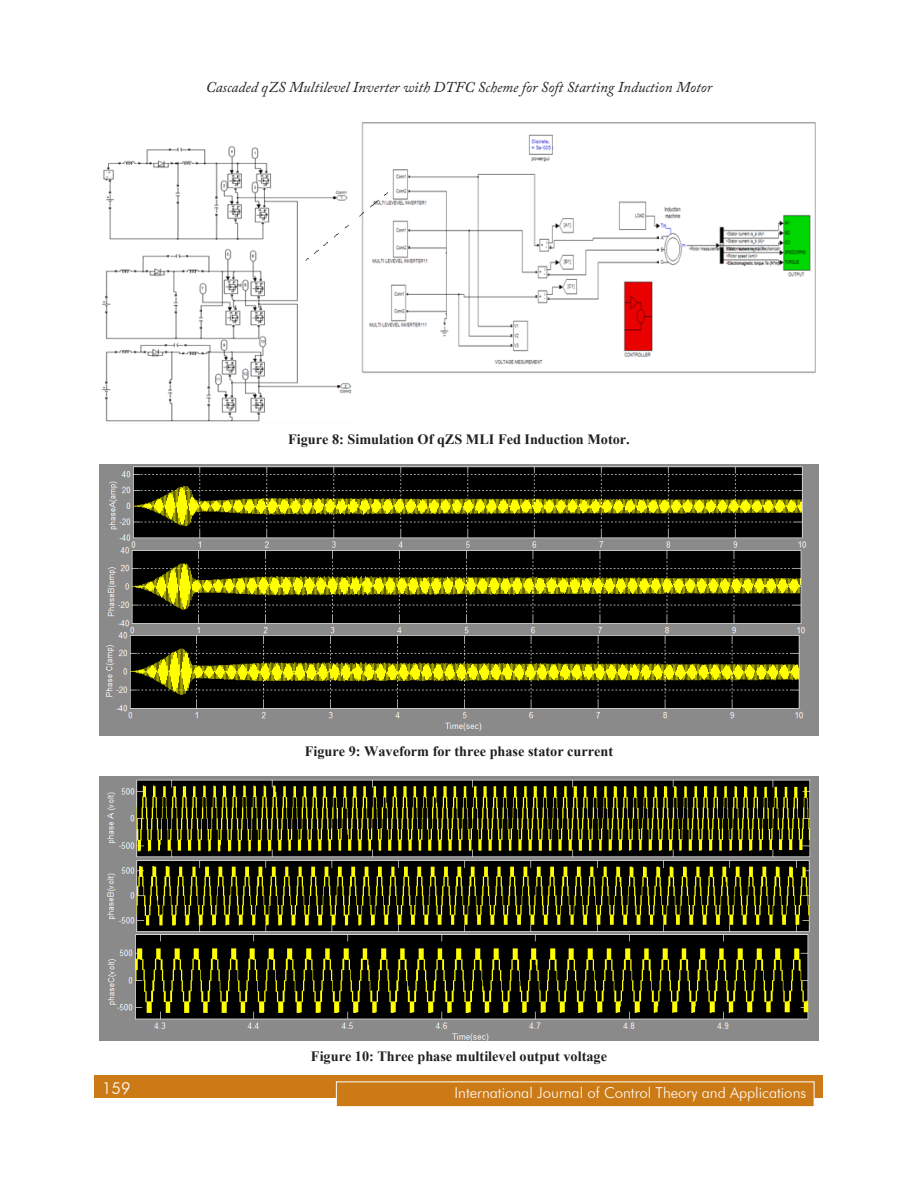
<style>
.page{position:relative;width:918px;height:1188px;background:#fff}
.page>*{position:absolute;margin:0;border:0;box-sizing:border-box;transform-origin:0 0}
.t1{font:300 16.5px "Futura BT";color:#fff}
.t2{font:italic 15px "Adobe Caslon Pro";color:#231f20}
.t3{font:300 15px "Futura BT";color:#fff}
.t4{font:700 14.25px "Times New Roman";color:#231f20}
</style>
<div class="page">
<div style="left:94px;top:1076px;width:730px;height:22px;background:#cb7a16"></div>
<div style="left:336px;top:1082px;width:478px;height:25px;background:#cb7a16"></div>
<div style="left:336px;top:1082px;width:478px;height:25px;border:1px solid #fff"></div>
<img style="left:102px;top:122px;width:714px;height:300px">
<img style="left:99px;top:465px;width:720px;height:271px">
<img style="left:99px;top:777px;width:720px;height:263px">
<p class="t2" style="left:206px;top:78px;width:508px">Cascaded qZS Multilevel Inverter with DTFC Scheme for Soft Starting Induction Motor</p>
<p class="t4" style="left:288px;top:429px;width:343px">Figure 8: Simulation Of qZS MLI Fed Induction Motor.</p>
<p class="t4" style="left:305px;top:741px;width:310px">Figure 9: Waveform for three phase stator current</p>
<p class="t4" style="left:311px;top:1046px;width:298px">Figure 10: Three phase multilevel output voltage</p>
<p class="t1" style="left:102px;top:1078px;width:30px">159</p>
<p class="t3" style="left:455px;top:1084px;width:353px">International Journal of Control Theory and Applications</p>
</div>
